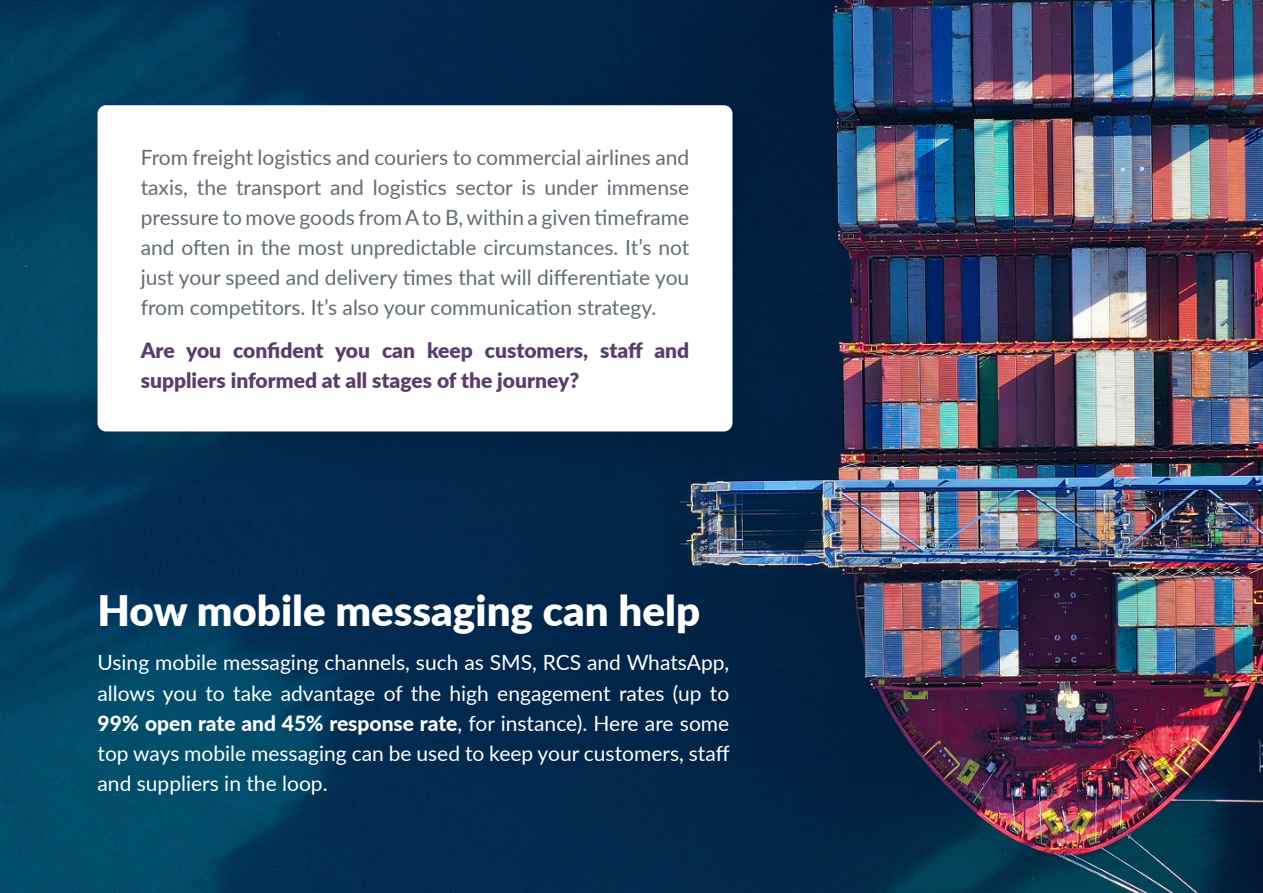
<style>
.page{position:relative;width:1263px;height:893px;background:#fff}
.page>*{position:absolute;margin:0;border:0;box-sizing:border-box;transform-origin:0 0}
.t1{font:900 42px "Lato";color:#fff}
.t2{font:21px/30px "Lato";color:#636c75;text-align:justify}
.t3{font:21px/30px "Lato";color:#fff;text-align:justify}
.t4{font:900 21px/30px "Lato";color:#5b3d6d}
.s1{font-weight:800}
</style>
<div class="page">
<img style="left:0;top:0;width:1263px;height:893px">
<div style="left:64px;top:93px;width:702px;height:393px;background:#000;opacity:.12"></div>
<div style="left:98px;top:105px;width:634px;height:326px;background:#fff;border-radius:9px"></div>
<p class="t2" style="left:141px;top:142px;width:550px">From freight logistics and couriers to commercial airlines and taxis, the transport and logistics sector is under immense pressure to move goods from A to B, within a given timeframe and often in the most unpredictable circumstances. It’s not just your speed and delivery times that will differentiate you from competitors. It’s also your communication strategy.</p>
<p class="t4" style="left:141px;top:335px;width:550px">Are you confident you can keep customers, staff and suppliers informed at all stages of the journey?</p>
<h1 class="t1" style="left:98px;top:579px;width:604px">How mobile messaging can help</h1>
<p class="t3" style="left:98px;top:647px;width:634px">Using mobile messaging channels, such as SMS, RCS and WhatsApp, allows you to take advantage of the high engagement rates (up to <span class="s1">99% open rate and 45% response rate</span>, for instance). Here are some top ways mobile messaging can be used to keep your customers, staff and suppliers in the loop.</p>
</div>
